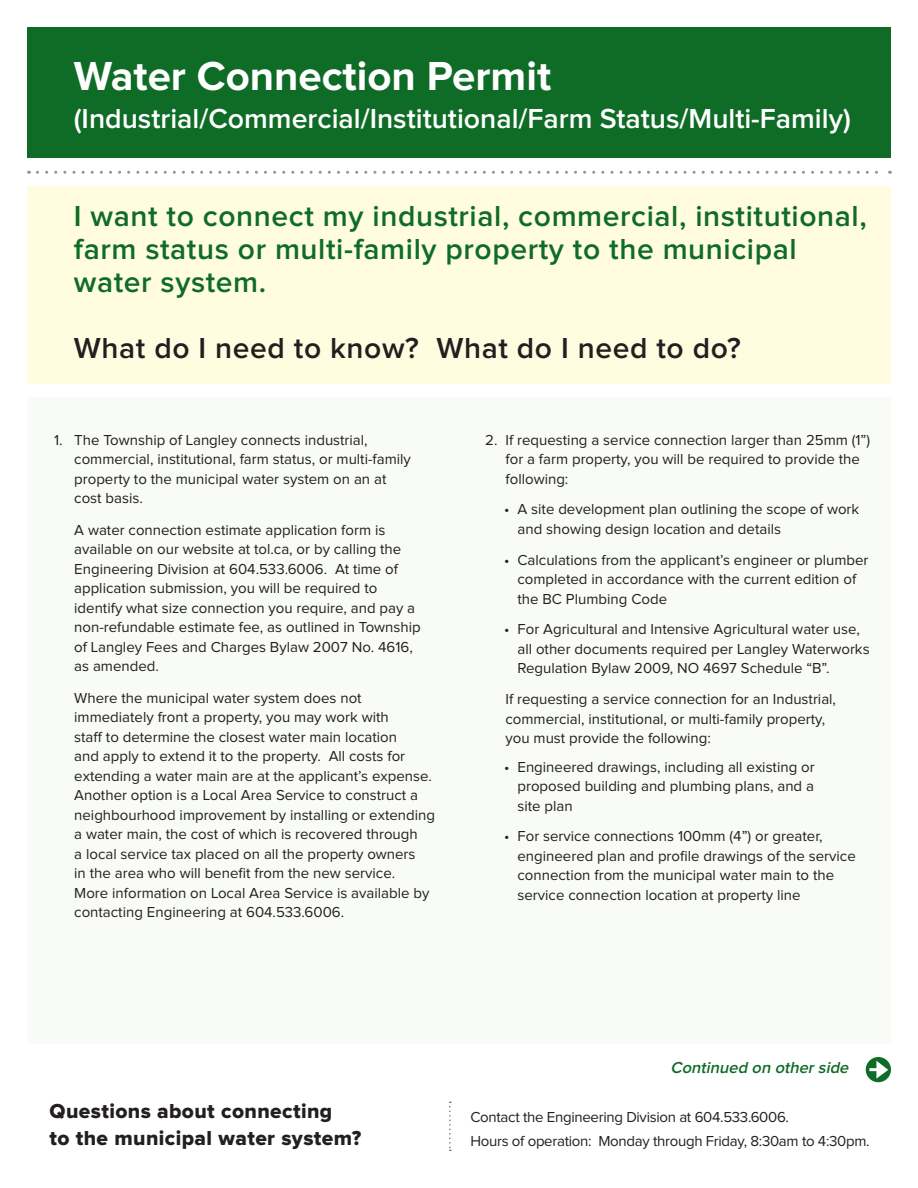
<style>
.page{position:relative;width:918px;height:1188px;background:#fff}
.page>*{position:absolute;margin:0;border:0;box-sizing:border-box;transform-origin:0 0}
.t1{font:700 42px "Proxima Nova";color:#fff}
.t2{font:600 30px/33px "Proxima Nova";letter-spacing:.02em;color:#0f6c27}
.t3{font:600 30px "Proxima Nova";letter-spacing:.02em;color:#231f20}
.t4{font:600 28.5px "Proxima Nova";color:#fff}
.t5{font:21px/27px "Proxima Nova Extrabld";letter-spacing:.02em;color:#231f20}
.t6{font:italic 600 16.5px "Proxima Nova";color:#0f6c27}
.t7{font:15px/19.5px "Proxima Nova";color:#231f20}
.t8{font:15px/24px "Proxima Nova";letter-spacing:-.02em;color:#231f20}
</style>
<div class="page">
<div style="left:27px;top:187px;width:864px;height:197px;background:#fffce0"></div>
<div style="left:27px;top:398px;width:864px;height:646px;background:#f8fbf6"></div>
<div style="left:27px;top:27px;width:864px;height:131px;background:#0f6c27"></div>
<svg style="left:37px;top:171px;width:854px;height:3px"></svg>
<svg style="left:449px;top:1102px;width:2px;height:49px"></svg>
<div style="left:866px;top:1057px;width:25px;height:25px;background:#0f6c27;border-radius:50%"></div>
<svg style="left:869px;top:1061px;width:19px;height:18px"></svg>
<h1 class="t1" style="left:74px;top:52px;width:479px">Water Connection Permit</h1>
<h3 class="t4" style="left:74px;top:102px;width:779px">(Industrial/Commercial/Institutional/Farm Status/Multi-Family)</h3>
<h2 class="t2" style="left:74px;top:200px;width:794px">I want to connect my industrial, commercial, institutional, farm status or multi-family property to the municipal water system.</h2>
<h2 class="t3" style="left:74px;top:331px;width:669px">What do I need to know? What do I need to do?</h2>
<p class="t7" style="left:74px;top:430px;width:338px;text-indent:-20px">1. The Township of Langley connects industrial, commercial, institutional, farm status, or multi-family property to the municipal water system on an at cost basis.</p>
<p class="t7" style="left:74px;top:520px;width:348px">A water connection estimate application form is available on our website at tol.ca, or by calling the Engineering Division at 604.533.6006. At time of application submission, you will be required to identify what size connection you require, and pay a non-refundable estimate fee, as outlined in Township of Langley Fees and Charges Bylaw 2007 No. 4616, as amended.</p>
<p class="t7" style="left:74px;top:688px;width:362px">Where the municipal water system does not immediately front a property, you may work with<br>staff to determine the closest water main location<br>and apply to extend it to the property. All costs for extending a water main are at the applicant’s expense.<br>Another option is a Local Area Service to construct a neighbourhood improvement by installing or extending a water main, the cost of which is recovered through<br>a local service tax placed on all the property owners<br>in the area who will benefit from the new service.<br>More information on Local Area Service is available by contacting Engineering at 604.533.6006.</p>
<p class="t7" style="left:506px;top:430px;width:366px;text-indent:-20px">2. If requesting a service connection larger than 25mm (1”) for a farm property, you will be required to provide the following:</p>
<p class="t7" style="left:518px;top:500px;width:343px;text-indent:-14px">• A site development plan outlining the scope of work and showing design location and details</p>
<p class="t7" style="left:518px;top:550px;width:352px;text-indent:-14px">• Calculations from the applicant’s engineer or plumber completed in accordance with the current edition of the BC Plumbing Code</p>
<p class="t7" style="left:518px;top:620px;width:354px;text-indent:-14px">• For Agricultural and Intensive Agricultural water use, all other documents required per Langley Waterworks<br>Regulation Bylaw 2009, NO 4697 Schedule “B”.</p>
<p class="t7" style="left:506px;top:690px;width:332px">If requesting a service connection for an Industrial, commercial, institutional, or multi-family property, you must provide the following:</p>
<p class="t7" style="left:518px;top:757px;width:299px;text-align:justify;text-indent:-14px">• Engineered drawings, including all existing or proposed building and plumbing plans, and a site plan</p>
<p class="t7" style="left:518px;top:827px;width:340px;text-indent:-14px">• For service connections 100mm (4”) or greater, engineered plan and profile drawings of the service connection from the municipal water main to the service connection location at property line</p>
<p class="t6" style="left:670px;top:1059px;width:183px">Continued on otherside</p>
<h3 class="t5" style="left:50px;top:1098px;width:313px">Questions about connecting<br>to the municipal water system?</h3>
<p class="t8" style="left:470px;top:1105px;width:401px">Contact the Engineering Division at 604.533.6006.<br>Hours of operation: Monday through Friday, 8:30am to 4:30pm.</p>
</div>
